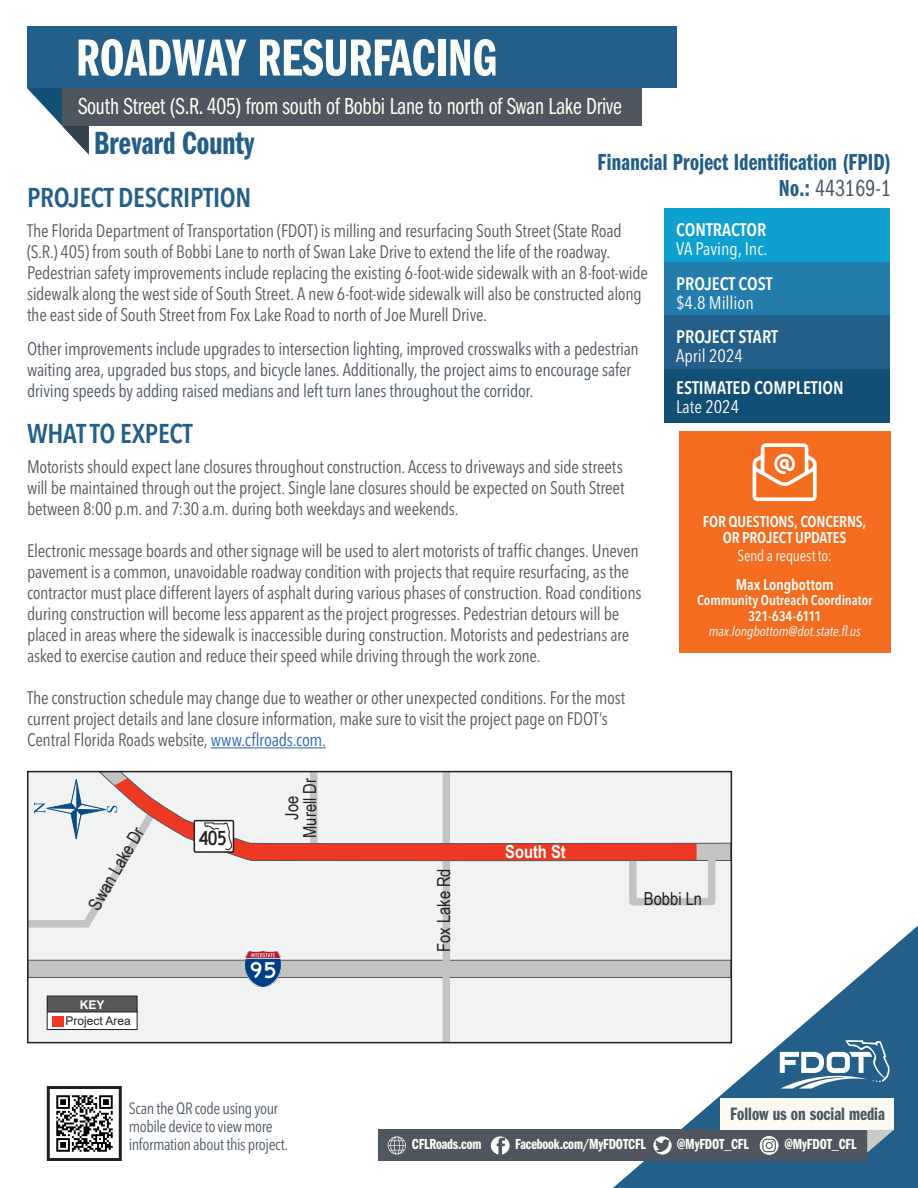
<style>
.page{position:relative;width:918px;height:1188px;background:#fff}
.page>*{position:absolute;margin:0;border:0;box-sizing:border-box;transform-origin:0 0}
.t1{font:54px "ITC Franklin Gothic Std Dm Cp";color:#fbfdf6;scale:.96 1}
.t2{font:33.15px "ITC Franklin Gothic Std Dm Cp";color:#225e87;scale:.96 1}
.t3{font:600 condensed 27px "Avenir Next LT Pro";letter-spacing:-.01em;color:#235f88}
.t4{font:24px "ITC Franklin Gothic Std Bk Cp";letter-spacing:-.01em;color:#fbfdf6;scale:.96 1}
.t5{font:24px/25.5px "ITC Franklin Gothic Std Dm Cp";letter-spacing:.01em;color:#225e87;text-align:right;scale:.96 1}
.t6{font:21px "Highway Gothic Narrow";color:#231f20}
.t7{font:18.6px "ITC Franklin Gothic Std Dm Cp";color:#4d5762}
.t8{font:condensed 18px/21px "Avenir Next LT Pro";letter-spacing:-.015em;color:#57585a}
.t9{font:condensed 18px/21px "Avenir Next LT Pro";letter-spacing:-.015em;color:#4d5762}
.t10{font:600 condensed 18px "Avenir Next LT Pro";color:#fff}
.t11{font:condensed 18px "Avenir Next LT Pro";color:#fff}
.t12{font:18px "Arial Narrow";color:#231f20}
.t13{font:700 18px "Arial Narrow";color:#fff}
.t14{font:condensed 16.2px/17.7px "Avenir Next LT Pro";letter-spacing:-.025em;color:#4d5762}
.t15{font:600 condensed 15.6px/15.6px "Avenir Next LT Pro";letter-spacing:-.01em;color:#fff;text-align:center}
.t16{font:condensed 15.6px "Avenir Next LT Pro";letter-spacing:-.01em;color:#fff}
.t17{font:15.15px "ITC Franklin Gothic Std Dm Cp";letter-spacing:-.01em;color:#fbfdf6}
.t18{font:600 condensed 13.95px/15.6px "Avenir Next LT Pro";color:#fff;text-align:center}
.t19{font:12px "Arial";color:#231f20}
.t20{font:700 12px "Arial";color:#fff}
.s1{font-family:"ITC Franklin Gothic Std Bk Cp";color:#4d5762}
.s2{color:#2865b1}
.s3{font-weight:400;font-style:italic}
</style>
<div class="page">
<div style="left:28px;top:772px;width:703px;height:271px;background:#f1f3f3"></div>
<div style="left:27px;top:960px;width:704px;height:18px;background:#c3c3c3;border:1px solid #57585a"></div>
<div style="left:443px;top:772px;width:7px;height:270px;background:#c3c3c3"></div>
<svg style="left:30px;top:779px;width:97px;height:149px"></svg>
<div style="left:47px;top:996px;width:90px;height:34px;background:#fff"></div>
<svg style="left:49px;top:998px;width:87px;height:14px"></svg>
<div style="left:47px;top:996px;width:91px;height:34px;border:1px solid #231f20"></div>
<div style="left:52px;top:1016px;width:12px;height:11px;background:#ef3824"></div>
<svg style="left:99px;top:774px;width:630px;height:88px"></svg>
<svg style="left:625px;top:850px;width:94px;height:56px"></svg>
<div style="left:27px;top:771px;width:705px;height:272px;border:2px solid #231f20"></div>
<div style="left:194px;top:821px;width:39px;height:31px;background:#fff"></div>
<div style="left:194px;top:820px;width:40px;height:33px;border:2px solid #231f20"></div>
<svg style="left:204px;top:822px;width:28px;height:29px"></svg>
<img style="left:245px;top:951px;width:36px;height:36px">
<div style="left:664px;top:315px;width:226px;height:54px;background:#235f88"></div>
<div style="left:664px;top:208px;width:226px;height:54px;background:#0ea0cf"></div>
<div style="left:664px;top:262px;width:226px;height:53px;background:#227dac"></div>
<div style="left:664px;top:369px;width:226px;height:53px;background:#124f75"></div>
<svg style="left:27px;top:88px;width:62px;height:66px"></svg>
<hr style="left:211px;top:747px;width:115px;height:1px;background:#2865b1">
<div style="left:27px;top:27px;width:650px;height:61px;background:#235f88"></div>
<svg style="left:613px;top:926px;width:305px;height:262px"></svg>
<svg style="left:780px;top:1040px;width:110px;height:49px"></svg>
<div style="left:378px;top:1130px;width:489px;height:31px;background:#4f5660"></div>
<svg style="left:491px;top:1136px;width:19px;height:19px"></svg>
<svg style="left:653px;top:1136px;width:19px;height:19px"></svg>
<svg style="left:388px;top:1136px;width:18px;height:18px"></svg>
<svg style="left:760px;top:1136px;width:19px;height:19px"></svg>
<div style="left:720px;top:1098px;width:174px;height:32px;background:#fafaf2"></div>
<svg style="left:867px;top:1130px;width:27px;height:23px"></svg>
<div style="left:63px;top:88px;width:579px;height:38px;background:#4f5660"></div>
<img style="left:56px;top:1095px;width:57px;height:57px">
<div style="left:47px;top:1086px;width:75px;height:75px;border:3px solid #231f20"></div>
<div style="left:679px;top:431px;width:211px;height:222px;background:#f36c1f"></div>
<svg style="left:753px;top:443px;width:64px;height:58px"></svg>
<p class="t1" style="left:76px;top:28px;width:440px">ROADWAY RESURFACING</p>
<p class="t4" style="left:78px;top:93px;width:568px">South Street (S.R. 405) from south of Bobbi Lane to north of Swan Lake Drive</p>
<p class="t2" style="left:94px;top:125px;width:168px">Brevard County</p>
<p class="t5" style="left:598px;top:150px;width:307px">Financial Project Identification (FPID)<br>No.: <span class="s1">443169-1</span></p>
<p class="t3" style="left:27px;top:181px;width:226px">PROJECT DESCRIPTION</p>
<p class="t8" style="left:27px;top:220px;width:623px">The Florida Department of Transportation (FDOT) is milling and resurfacing South Street (State Road (S.R.) 405) from south of Bobbi Lane to north of Swan Lake Drive to extend the life of the roadway.<br>Pedestrian safety improvements include replacing the existing 6-foot-wide sidewalk with an 8-foot-wide sidewalk along the west side of South Street. A new 6-foot-wide sidewalk will also be constructed along the east side of South Street from Fox Lake Road to north of Joe Murell Drive.</p>
<p class="t9" style="left:27px;top:338px;width:614px">Other improvements include upgrades to intersection lighting, improved crosswalks with a pedestrian waiting area, upgraded bus stops, and bicycle lanes. Additionally, the project aims to encourage safer driving speeds by adding raised medians and left turn lanes throughout the corridor.</p>
<p class="t3" style="left:27px;top:417px;width:167px">WHAT TO EXPECT</p>
<p class="t8" style="left:27px;top:456px;width:599px;text-align:justify">Motorists should expect lane closures throughout construction. Access to driveways and side streets will be maintained through out the project. Single lane closures should be expected on South Street between 8:00 p.m. and 7:30 a.m. during both weekdays and weekends.</p>
<p class="t8" style="left:27px;top:540px;width:616px">Electronic message boards and other signage will be used to alert motorists of traffic changes. Uneven pavement is a common, unavoidable roadway condition with projects that require resurfacing, as the contractor must place different layers of asphalt during various phases of construction. Road conditions during construction will become less apparent as the project progresses. Pedestrian detours will be placed in areas where the sidewalk is inaccessible during construction. Motorists and pedestrians are asked to exercise caution and reduce their speed while driving through the work zone.</p>
<p class="t8" style="left:27px;top:687px;width:600px">The construction schedule may change due to weather or other unexpected conditions. For the most current project details and lane closure information, make sure to visit the project page on FDOT’s<br>Central Florida Roads website, <span class="s2">www.cflroads.com</span>.</p>
<p class="t10" style="left:676px;top:219px;width:92px">CONTRACTOR</p>
<p class="t11" style="left:676px;top:238px;width:93px">VA Paving, Inc.</p>
<p class="t10" style="left:676px;top:273px;width:98px">PROJECT COST</p>
<p class="t11" style="left:676px;top:292px;width:79px">$4.8 Million</p>
<p class="t10" style="left:676px;top:326px;width:103px">PROJECT START</p>
<p class="t11" style="left:676px;top:345px;width:68px">April 2024</p>
<p class="t10" style="left:676px;top:377px;width:169px">ESTIMATED COMPLETION</p>
<p class="t11" style="left:676px;top:396px;width:64px">Late 2024</p>
<p class="t15" style="left:703px;top:514px;width:165px">FOR QUESTIONS, CONCERNS,<br>OR PROJECT UPDATES</p>
<p class="t16" style="left:737px;top:546px;width:96px">Send a request to:</p>
<p class="t15" style="left:736px;top:576px;width:100px">Max Longbottom</p>
<p class="t18" style="left:697px;top:593px;width:177px">Community Outreach Coordinator<br>321-634-6111 <span class="s3">max.longbottom@dot.state.fl.us</span></p>
<p class="t12" style="left:82px;top:902px;width:94px;rotate:-60deg">Swan Lake Dr</p>
<p class="t20" style="left:80px;top:996px;width:26px">KEY</p>
<p class="t19" style="left:65px;top:1012px;width:67px">Project Area</p>
<p class="t6" style="left:198px;top:827px;width:30px">405</p>
<p class="t12" style="left:297px;top:838px;width:62px;rotate:-90deg">Murell Dr</p>
<p class="t12" style="left:279px;top:820px;width:25px;rotate:-90deg">Joe</p>
<p class="t14" style="left:129px;top:1100px;width:161px">Scan the QR code using your mobile device to view more information about this project.</p>
<p class="t12" style="left:431px;top:952px;width:85px;rotate:-90deg">Fox Lake Rd</p>
<p class="t13" style="left:505px;top:838px;width:62px">South St</p>
<p class="t12" style="left:644px;top:886px;width:60px">Bobbi Ln</p>
<p class="t7" style="left:730px;top:1103px;width:156px">Follow us on social media</p>
<p class="t17" style="left:412px;top:1136px;width:71px">CFLRoads.com</p>
<p class="t17" style="left:515px;top:1136px;width:132px">Facebook.com/MyFDOTCFL</p>
<p class="t17" style="left:677px;top:1136px;width:74px">@MyFDOT_CFL</p>
<p class="t17" style="left:784px;top:1136px;width:74px">@MyFDOT_CFL</p>
</div>
